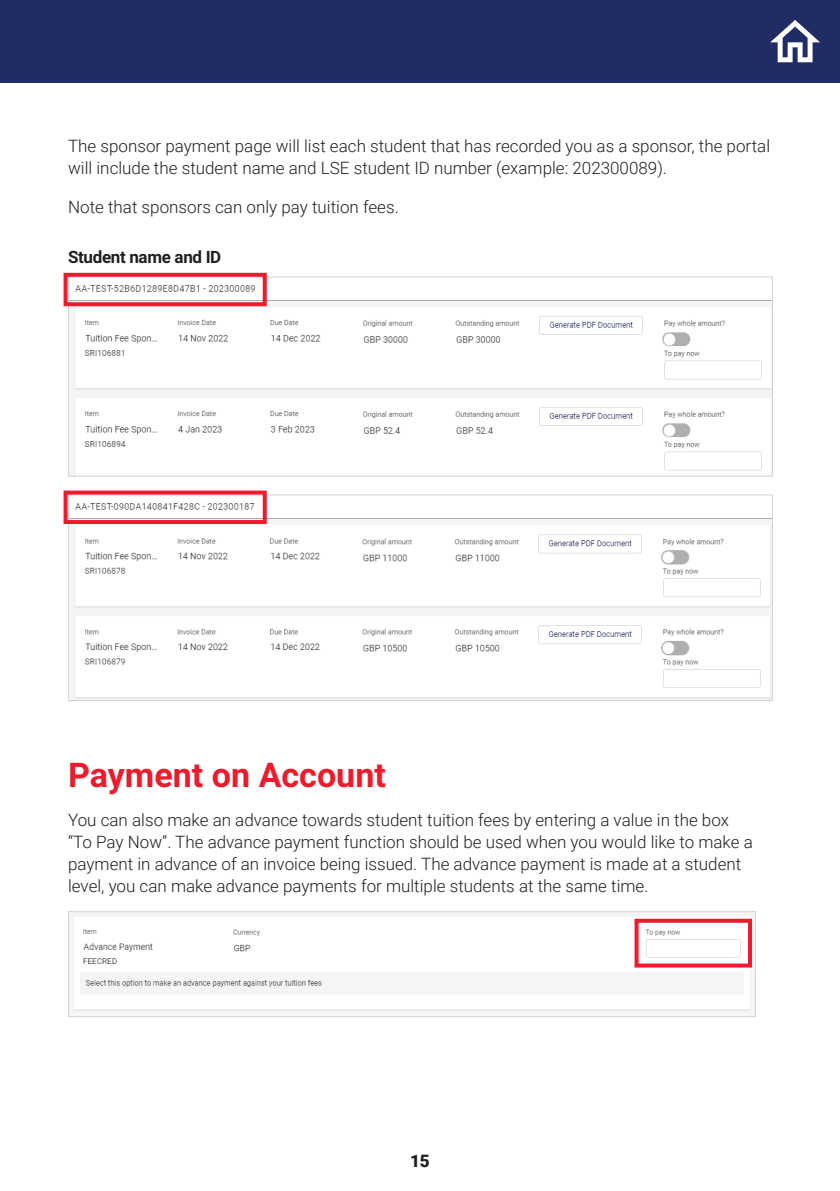
<style>
.page{position:relative;width:840px;height:1191px;background:#fff}
.page>*{position:absolute;margin:0;border:0;box-sizing:border-box;transform-origin:0 0}
.t1{font:700 34px "Roboto";color:#ee1b2c}
.t2{font:900 17.2px "Roboto";color:#231f20}
.List{font:300 17px/22px "Roboto";color:#231f20}
.green_headings{font:700 17px "Roboto";letter-spacing:-.02em;color:#231f20}
</style>
<div class="page">
<div style="left:0;top:0;width:839px;height:82px;background:#212b64"></div>
<svg style="left:770px;top:20px;width:49px;height:42px"></svg>
<img style="left:70px;top:278px;width:700px;height:196px">
<div style="left:68px;top:276px;width:704px;height:200px;border:1px solid #d1d2d4"></div>
<img style="left:70px;top:496px;width:700px;height:203px">
<div style="left:68px;top:494px;width:704px;height:207px;border:1px solid #d1d2d4"></div>
<img style="left:72px;top:916px;width:681px;height:96px">
<div style="left:68px;top:911px;width:687px;height:106px;border:1px solid #d1d2d4"></div>
<div style="left:63px;top:273px;width:203px;height:33px;border:4px solid #ee1b2c"></div>
<div style="left:63px;top:490px;width:203px;height:34px;border:4px solid #ee1b2c"></div>
<div style="left:634px;top:918px;width:117px;height:49px;border:4px solid #ee1b2c"></div>
<p class="List" style="left:68px;top:134px;width:703px">The sponsor payment page will list each student that has recorded you as a sponsor, the portal will include the student name and LSE student ID number (example: 202300089).</p>
<p class="List" style="left:68px;top:195px;width:332px">Note that sponsors can only pay tuition fees.</p>
<p class="green_headings" style="left:68px;top:245px;width:155px">Student name and ID</p>
<p class="t1" style="left:68px;top:751px;width:319px">Payment on Account</p>
<p class="List" style="left:68px;top:808px;width:685px">You can also make an advance towards student tuition fees by entering a value in the box “To Pay Now”. The advance payment function should be used when you would like to make a payment in advance of an invoice being issued. The advance payment is made at a student level, you can make advance payments for multiple students at the same time.</p>
<p class="t2" style="left:410px;top:1148px;width:21px">15</p>
</div>
